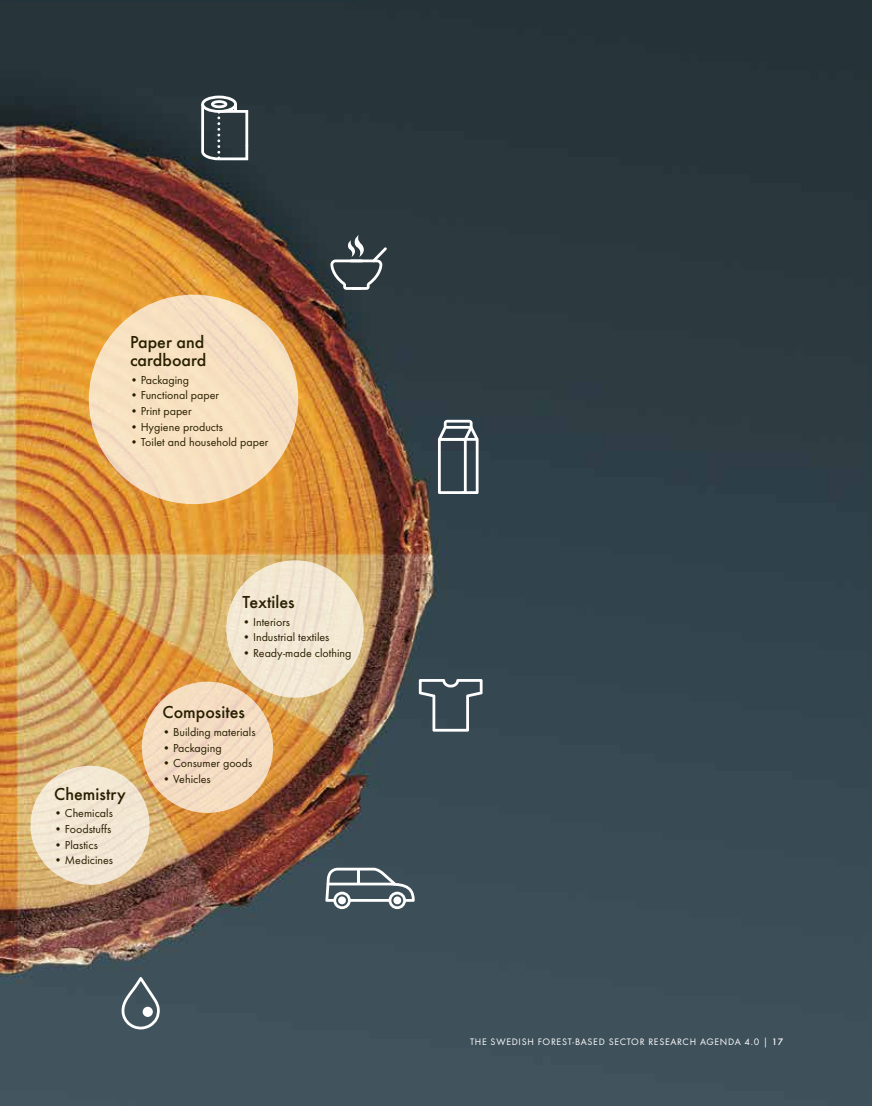
<style>
.page{position:relative;width:872px;height:1106px;background:#fff}
.page>*{position:absolute;margin:0;border:0;box-sizing:border-box;transform-origin:0 0}
.t1{font:500 18px/18px "Futura EF";color:#271e00}
.t2{font:12px "Futura EF";color:#271e00}
.t3{font:9.75px "Futura EF";letter-spacing:.07em;color:#fff}
.s1{font-weight:500}
</style>
<div class="page">
<img style="left:0;top:0;width:869px;height:1106px">
<svg style="left:419px;top:679px;width:63px;height:52px;background:#596870"></svg>
<svg style="left:201px;top:96px;width:47px;height:64px"></svg>
<svg style="left:438px;top:420px;width:40px;height:74px"></svg>
<svg style="left:330px;top:235px;width:57px;height:55px;background:#505b60"></svg>
<svg style="left:325px;top:867px;width:90px;height:42px"></svg>
<div style="left:338px;top:896px;width:8px;height:8px;background:#fff;border-radius:50%"></div>
<div style="left:393px;top:896px;width:8px;height:8px;background:#fff;border-radius:50%"></div>
<svg style="left:121px;top:977px;width:39px;height:52px;background:#63727a"></svg>
<div style="left:143px;top:1006px;width:10px;height:10px;background:#fff;border-radius:50%"></div>
<div style="left:142px;top:681px;width:131px;height:132px;background:#f4ddc2;border-radius:50%"></div>
<div style="left:226px;top:560px;width:138px;height:137px;background:#f3e8d3;border-radius:50%"></div>
<div style="left:89px;top:295px;width:209px;height:209px;background:#f7e0c1;border-radius:50%"></div>
<div style="left:30px;top:765px;width:120px;height:119px;background:#f2e7d3;border-radius:50%"></div>
<img style="left:869px;top:0;width:3px;height:1106px">
<h1 class="t1" style="left:130px;top:333px;width:78px">Paper and cardboard</h1>
<p class="t2" style="left:130px;top:373px;width:61px">• Packaging</p>
<p class="t2" style="left:130px;top:388px;width:90px">• Functional paper</p>
<p class="t2" style="left:130px;top:404px;width:63px">• Print paper</p>
<p class="t2" style="left:130px;top:420px;width:94px">• Hygiene products</p>
<p class="t2" style="left:130px;top:435px;width:140px">• Toilet and household paper</p>
<h1 class="t1" style="left:242px;top:592px;width:54px">Textiles</h1>
<p class="t2" style="left:242px;top:614px;width:49px">• Interiors</p>
<p class="t2" style="left:242px;top:630px;width:88px">• Industrial textiles</p>
<p class="t2" style="left:242px;top:646px;width:111px">• Ready-made clothing</p>
<h1 class="t1" style="left:54px;top:784px;width:73px">Chemistry</h1>
<p class="t2" style="left:54px;top:806px;width:60px">• Chemicals</p>
<p class="t2" style="left:54px;top:822px;width:59px">• Foodstuffs</p>
<p class="t2" style="left:54px;top:837px;width:45px">• Plastics</p>
<p class="t2" style="left:54px;top:853px;width:60px">• Medicines</p>
<h1 class="t1" style="left:162px;top:703px;width:84px">Composites</h1>
<p class="t2" style="left:162px;top:725px;width:95px">• Building materials</p>
<p class="t2" style="left:162px;top:741px;width:61px">• Packaging</p>
<p class="t2" style="left:162px;top:756px;width:91px">• Consumer goods</p>
<p class="t2" style="left:162px;top:772px;width:50px">• Vehicles</p>
<p class="t3" style="left:470px;top:1036px;width:315px">THE SWEDISH FOREST-BASED SECTOR RESEARCH AGENDA 4.0 | <span class="s1">17</span></p>
</div>
